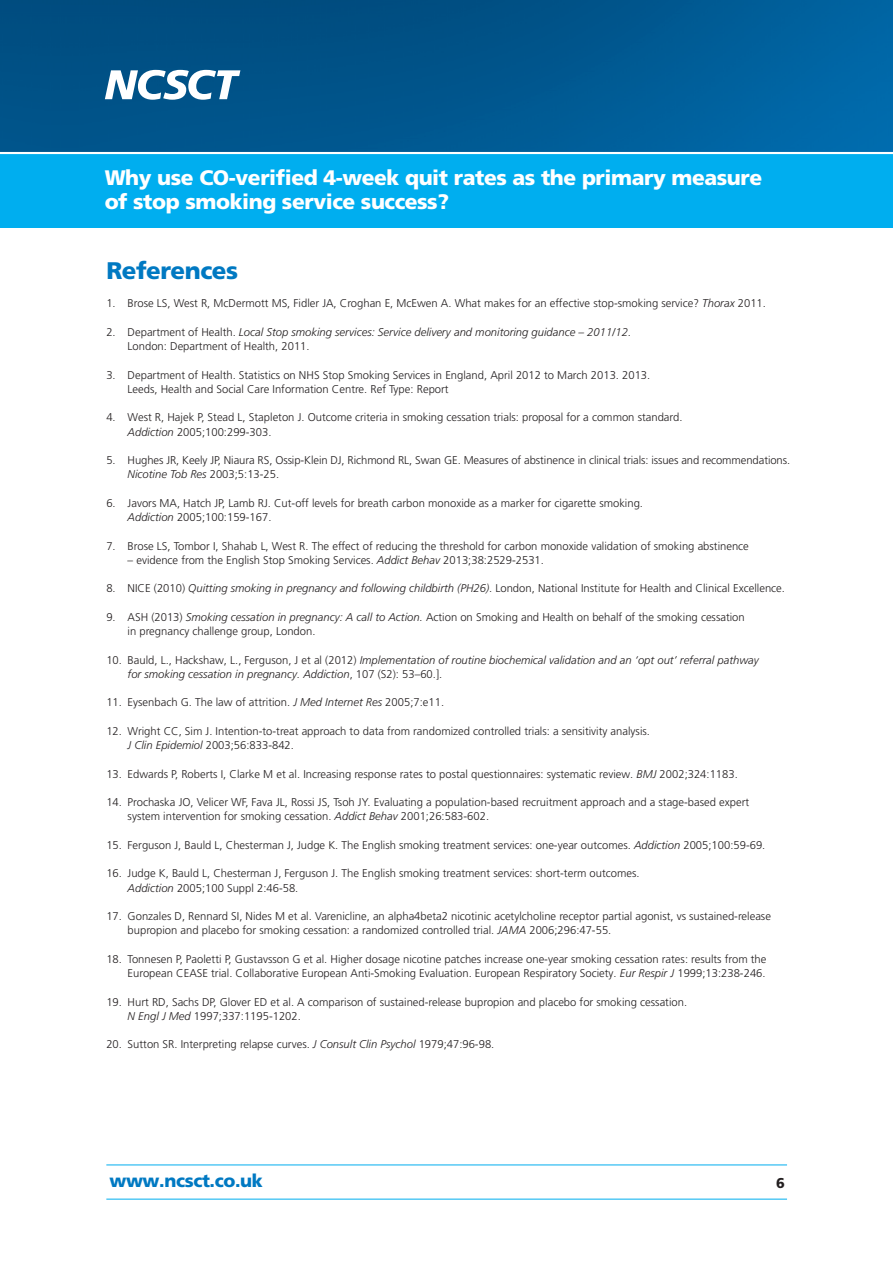
<style>
.page{position:relative;width:893px;height:1263px;background:#fff}
.page>*{position:absolute;margin:0;border:0;box-sizing:border-box;transform-origin:0 0}
.t1{font:900 24px "Frutiger";letter-spacing:-.02em;color:#0079c2}
.t2{font:900 21px/24px "Frutiger LT Pro";letter-spacing:-.02em;color:#fff}
.t3{font:900 18px "Frutiger LT Pro";letter-spacing:-.02em;color:#0079c2}
.t4{font:900 14.25px "Frutiger LT Pro";color:#231f20}
.t5{font:300 11.25px/14.2px "Frutiger LT Pro";color:#231f20}
.t6{font:italic 300 11.25px/14.2px "Frutiger LT Pro";color:#231f20}
.s1{font-style:italic}
.s2{font-style:normal}
</style>
<div class="page">
<div style="left:0;top:0;width:892px;height:227px;background:#00aeef"></div>
<hr style="left:106px;top:1165px;width:681px;height:1px;background:#00aeef">
<hr style="left:106px;top:1199px;width:681px;height:1px;background:#00aeef">
<img style="left:0;top:0;width:892px;height:152px">
<svg style="left:105px;top:70px;width:135px;height:30px;background:#7ea7c2"></svg>
<hr style="left:0;top:152px;width:892px;height:2px;background:#fff">
<h2 class="t2" style="left:105px;top:168px;width:659px">Why use CO-verified 4-week quit rates as the primary measure of stop smoking service success?</h2>
<h1 class="t1" style="left:106px;top:261px;width:133px">References</h1>
<p class="t5" style="left:106px;top:298px;width:661px">1. Brose LS, West R, McDermott MS, Fidler JA, Croghan E, McEwen A. What makes for an effective stop-smoking service? <span class="s1">Thorax</span> 2011.</p>
<p class="t6" style="left:128px;top:326px;width:505px;text-indent:-21px"><span class="s2">2. Department of Health.</span> Local Stop smoking services: Service delivery and monitoring guidance – 2011/12<span class="s2">.<br>London: Department of Health, 2011.</span></p>
<p class="t5" style="left:128px;top:369px;width:524px;text-indent:-21px">3. Department of Health. Statistics on NHS Stop Smoking Services in England, April 2012 to March 2013. 2013.<br>Leeds, Health and Social Care Information Centre. Ref Type: Report</p>
<p class="t5" style="left:128px;top:412px;width:556px;text-indent:-21px">4. West R, Hajek P, Stead L, Stapleton J. Outcome criteria in smoking cessation trials: proposal for a common standard.<br><span class="s1">Addiction</span> 2005;100:299-303.</p>
<p class="t5" style="left:128px;top:454px;width:664px;text-indent:-21px">5. Hughes JR, Keely JP, Niaura RS, Ossip-Klein DJ, Richmond RL, Swan GE. Measures of abstinence in clinical trials: issues and recommendations.<br><span class="s1">Nicotine Tob Res</span> 2003;5:13-25.</p>
<p class="t5" style="left:128px;top:497px;width:517px;text-indent:-21px">6. Javors MA, Hatch JP, Lamb RJ. Cut-off levels for breath carbon monoxide as a marker for cigarette smoking.<br><span class="s1">Addiction</span> 2005;100:159-167.</p>
<p class="t5" style="left:106px;top:540px;width:644px">7. Brose LS, Tombor I, Shahab L, West R. The effect of reducing the threshold for carbon monoxide validation of smoking abstinence</p>
<p class="t5" style="left:128px;top:554px;width:418px">– evidence from the English Stop Smoking Services. <span class="s1">Addict Behav</span> 2013;38:2529-2531.</p>
<p class="t5" style="left:106px;top:583px;width:680px">8. NICE (2010) <span class="s1">Quitting smoking in pregnancy and following childbirth (PH26)</span>. London, National Institute for Health and Clinical Excellence.</p>
<p class="t5" style="left:128px;top:611px;width:618px;text-indent:-21px">9. ASH (2013) <span class="s1">Smoking cessation in pregnancy: A call to Action.</span> Action on Smoking and Health on behalf of the smoking cessation in pregnancy challenge group, London.</p>
<p class="t6" style="left:128px;top:654px;width:632px;text-indent:-21px"><span class="s2">10. Bauld, L., Hackshaw, L., Ferguson, J et al (2012)</span> Implementation of routine biochemical validation and an ‘opt out’ referral pathway for smoking cessation in pregnancy. Addiction<span class="s2">, 107 (S2): 53–60.].</span></p>
<p class="t5" style="left:106px;top:697px;width:339px">11. Eysenbach G. The law of attrition. <span class="s1">J Med Internet Res</span> 2005;7:e11.</p>
<p class="t5" style="left:128px;top:725px;width:524px;text-indent:-21px">12. Wright CC, Sim J. Intention-to-treat approach to data from randomized controlled trials: a sensitivity analysis.<br><span class="s1">J Clin Epidemiol</span> 2003;56:833-842.</p>
<p class="t5" style="left:106px;top:768px;width:633px">13. Edwards P, Roberts I, Clarke M et al. Increasing response rates to postal questionnaires: systematic review. <span class="s1">BMJ</span> 2002;324:1183.</p>
<p class="t5" style="left:128px;top:796px;width:623px;text-indent:-21px">14. Prochaska JO, Velicer WF, Fava JL, Rossi JS, Tsoh JY. Evaluating a population-based recruitment approach and a stage-based expert system intervention for smoking cessation. <span class="s1">Addict Behav</span> 2001;26:583-602.</p>
<p class="t5" style="left:106px;top:839px;width:660px">15. Ferguson J, Bauld L, Chesterman J, Judge K. The English smoking treatment services: one-year outcomes. <span class="s1">Addiction</span> 2005;100:59-69.</p>
<p class="t5" style="left:128px;top:868px;width:513px;text-indent:-21px">16. Judge K, Bauld L, Chesterman J, Ferguson J. The English smoking treatment services: short-term outcomes.<br><span class="s1">Addiction</span> 2005;100 Suppl 2:46-58.</p>
<p class="t5" style="left:128px;top:910px;width:645px;text-indent:-21px">17. Gonzales D, Rennard SI, Nides M et al. Varenicline, an alpha4beta2 nicotinic acetylcholine receptor partial agonist, vs sustained-release bupropion and placebo for smoking cessation: a randomized controlled trial. <span class="s1">JAMA</span> 2006;296:47-55.</p>
<p class="t5" style="left:106px;top:953px;width:661px;text-align:right">18. Tonnesen P, Paoletti P, Gustavsson G et al. Higher dosage nicotine patches increase one-year smoking cessation rates: results from the<br>European CEASE trial. Collaborative European Anti-Smoking Evaluation. European Respiratory Society. <span class="s1">Eur Respir J</span> 1999;13:238-246.</p>
<p class="t5" style="left:128px;top:996px;width:561px;text-indent:-21px">19. Hurt RD, Sachs DP, Glover ED et al. A comparison of sustained-release bupropion and placebo for smoking cessation.<br><span class="s1">N Engl J Med</span> 1997;337:1195-1202.</p>
<p class="t5" style="left:106px;top:1039px;width:389px">20. Sutton SR. Interpreting relapse curves. <span class="s1">J Consult Clin Psychol</span> 1979;47:96-98.</p>
<h3 class="t3" style="left:109px;top:1174px;width:155px">www.ncsct.co.uk</h3>
<p class="t4" style="left:776px;top:1178px;width:10px">6</p>
</div>
